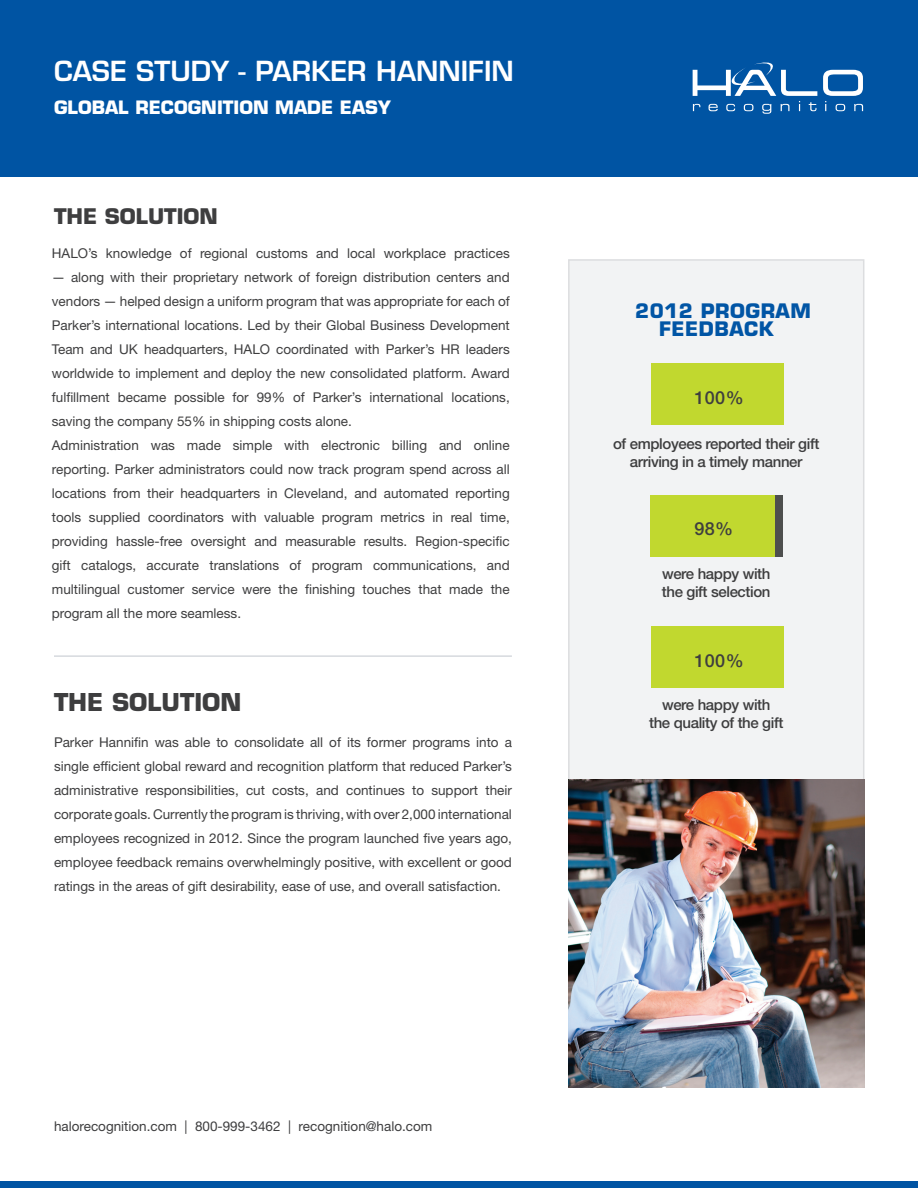
<style>
.page{position:relative;width:918px;height:1188px;background:#fff}
.page>*{position:absolute;margin:0;border:0;box-sizing:border-box;transform-origin:0 0}
.t1{font:600 27px "Eurostile LT Std";color:#fff}
.t2{font:700 24px "Eurostile LT Std";color:#3e3e3f}
.t3{font:700 21px "Eurostile LT Std";color:#3e3e3f}
.body_copy{font:700 19.5px/18px "Eurostile LT Std";letter-spacing:.025em;color:#0155a5}
.t4{font:700 18px "Eurostile LT Std";color:#fff}
.body_copy-2{font:500 18px "Helvetica Neue LT Std";letter-spacing:.025em;color:#3e3e3f}
.body_copy-3{font:500 15px/18px "Helvetica Neue LT Std";letter-spacing:-.025em;color:#3e3e3f;text-align:center}
.Body{font:13.5px/24px "Helvetica Neue LT Std";color:#3e3e3f;text-align:justify}
</style>
<div class="page">
<div style="left:568px;top:259px;width:296px;height:829px;background:#f2f3f4;border:2px solid #dcdddf"></div>
<div style="left:0;top:0;width:918px;height:176px;background:#0054a3"></div>
<div style="left:0;top:1182px;width:459px;height:6px;background:#0054a3"></div>
<div style="left:459px;top:1182px;width:459px;height:6px;background:#0054a3"></div>
<hr style="left:54px;top:655px;width:458px;height:2px;background:#d6d9de">
<img style="left:568px;top:780px;width:296px;height:308px">
<div style="left:767px;top:495px;width:16px;height:61px;background:#4e4f4e"></div>
<div style="left:651px;top:364px;width:132px;height:61px;background:#c1d82f"></div>
<div style="left:651px;top:495px;width:124px;height:61px;background:#c1d82f"></div>
<div style="left:651px;top:627px;width:132px;height:61px;background:#c1d82f"></div>
<svg style="left:693px;top:62px;width:124px;height:52px"></svg>
<svg style="left:823px;top:70px;width:40px;height:41px"></svg>
<p class="t1" style="left:54px;top:55px;width:461px">CASE STUDY - PARKER HANNIFIN</p>
<p class="t4" style="left:54px;top:96px;width:338px">GLOBAL RECOGNITION MADE EASY</p>
<p class="t3" style="left:54px;top:203px;width:165px">THE SOLUTION</p>
<p class="Body" style="left:52px;top:241px;width:459px">HALO’s knowledge of regional customs and local workplace practices</p>
<p class="Body" style="left:52px;top:265px;width:459px">— along with their proprietary network of foreign distribution centers and vendors — helped design a uniform program that was appropriate for each of Parker’s international locations. Led by their Global Business Development Team and UK headquarters, HALO coordinated with Parker’s HR leaders worldwide to implement and deploy the new consolidated platform. Award fulfillment became possible for 99% of Parker’s international locations, saving the company 55% in shipping costs alone.</p>
<p class="Body" style="left:52px;top:433px;width:459px">Administration was made simple with electronic billing and online reporting. Parker administrators could now track program spend across all locations from their headquarters in Cleveland, and automated reporting tools supplied coordinators with valuable program metrics in real time, providing hassle-free oversight and measurable results. Region-specific gift catalogs, accurate translations of program communications, and multilingual customer service were the finishing touches that made the program all the more seamless.</p>
<p class="t2" style="left:54px;top:688px;width:189px">THE SOLUTION</p>
<p class="Body" style="left:54px;top:730px;width:459px">Parker Hannifin was able to consolidate all of its former programs into a single efficient global reward and recognition platform that reduced Parker’s administrative responsibilities, cut costs, and continues to support their corporate goals. Currently the program is thriving, with over 2,000 international employees recognized in 2012. Since the program launched five years ago, employee feedback remains overwhelmingly positive, with excellent or good ratings in the areas of gift desirability, ease of use, and overall satisfaction.</p>
<p class="Body" style="left:54px;top:1114px;width:380px">halorecognition.com | 800-999-3462 | recognition@halo.com</p>
<p class="body_copy" style="left:659px;top:302px;width:153px;text-indent:-24px">2012 PROGRAM<br>FEEDBACK</p>
<p class="body_copy-2" style="left:694px;top:387px;width:51px">100%</p>
<p class="body_copy-3" style="left:613px;top:434px;width:208px">of employees reported their gift arriving in a timely manner</p>
<p class="body_copy-2" style="left:694px;top:518px;width:40px">98%</p>
<p class="body_copy-3" style="left:662px;top:565px;width:110px;text-align:left">were happy with the gift selection</p>
<p class="body_copy-2" style="left:694px;top:650px;width:51px">100%</p>
<p class="body_copy-3" style="left:649px;top:695px;width:136px">were happy with<br>the quality of the gift</p>
</div>
